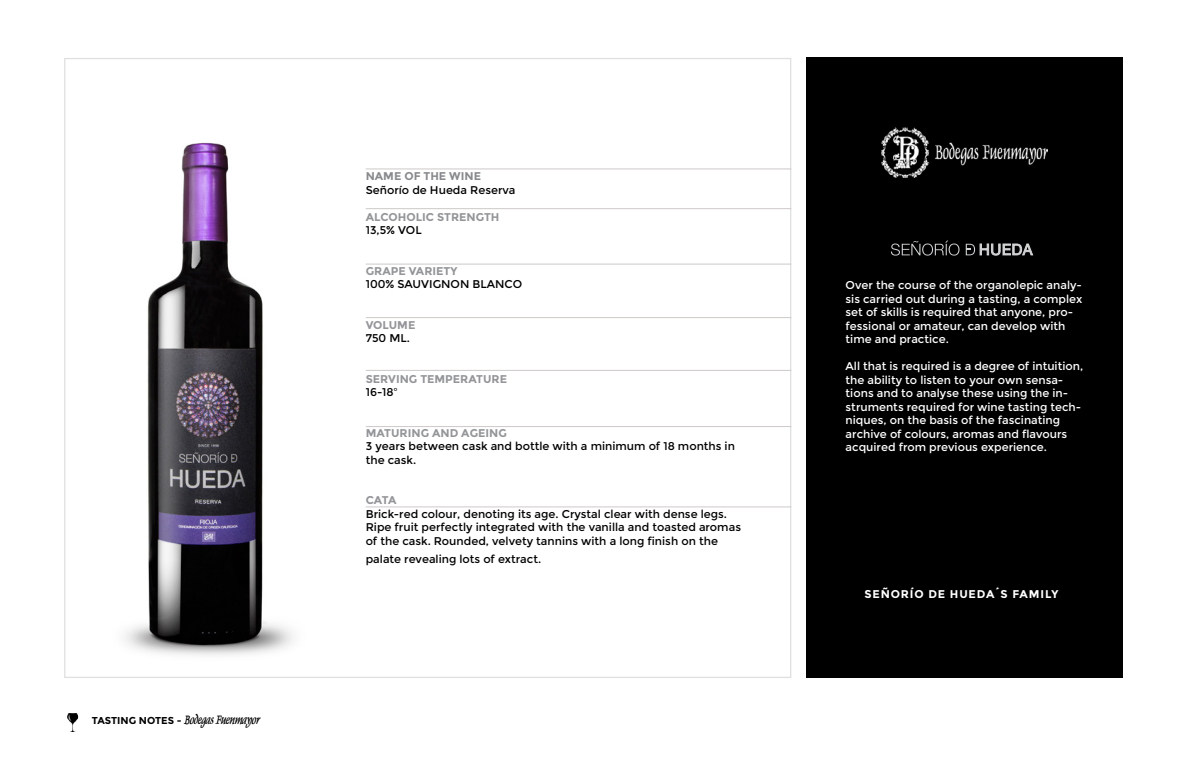
<style>
.page{position:relative;width:1190px;height:765px;background:#fff}
.page>*{position:absolute;margin:0;border:0;box-sizing:border-box;transform-origin:0 0}
.t1{font:italic 100 13.75px "Dolphin";color:#000}
.t2{font:11.25px/13.5px "Montserrat";color:#fff}
.t3{font:11.25px/13.5px "Montserrat";color:#000}
.t4{font:700 11.25px "Montserrat";color:#939598}
.t5{font:700 11.25px "Montserrat";letter-spacing:.075em;color:#fff}
.t6{font:700 11.25px "Montserrat";color:#888a8d}
.s1{font-family:"Montserrat";font-weight:700;font-style:normal;font-size:10px}
</style>
<div class="page">
<img style="left:125px;top:142px;width:168px;height:514px">
<div style="left:806px;top:58px;width:316px;height:620px;background:#000"></div>
<img style="left:881px;top:127px;width:166px;height:50px">
<hr style="left:366px;top:208px;width:425px;height:1px;background:#cec9c8">
<hr style="left:366px;top:169px;width:425px;height:1px;background:#cec9c8">
<hr style="left:366px;top:264px;width:425px;height:1px;background:#cec9c8">
<hr style="left:366px;top:317px;width:425px;height:1px;background:#cec9c8">
<hr style="left:366px;top:370px;width:425px;height:1px;background:#cec9c8">
<hr style="left:366px;top:426px;width:425px;height:1px;background:#cec9c8">
<hr style="left:366px;top:507px;width:425px;height:1px;background:#cec9c8">
<img style="left:67px;top:713px;width:12px;height:18px">
<svg style="left:891px;top:241px;width:68px;height:15px"></svg>
<svg style="left:965px;top:243px;width:68px;height:13px"></svg>
<p class="t1" style="left:92px;top:711px;width:169px"><span class="s1">TASTING NOTES -</span> Bodegas Fuenmayor</p>
<p class="t6" style="left:366px;top:170px;width:117px">NAME OF THE WINE</p>
<p class="t3" style="left:366px;top:183px;width:151px">Señorío de Hueda Reserva</p>
<p class="t4" style="left:366px;top:210px;width:135px">ALCOHOLIC STRENGTH</p>
<p class="t3" style="left:366px;top:224px;width:57px">13,5% VOL</p>
<p class="t4" style="left:366px;top:264px;width:93px">GRAPE VARIETY</p>
<p class="t3" style="left:366px;top:278px;width:158px">100% SAUVIGNON BLANCO</p>
<p class="t4" style="left:366px;top:318px;width:51px">VOLUME</p>
<p class="t3" style="left:366px;top:332px;width:46px">750 ML.</p>
<p class="t4" style="left:366px;top:372px;width:143px">SERVING TEMPERATURE</p>
<p class="t3" style="left:366px;top:386px;width:34px">16-18º</p>
<p class="t4" style="left:366px;top:426px;width:142px">MATURING AND AGEING</p>
<p class="t3" style="left:366px;top:440px;width:371px">3 years between cask and bottle with a minimum of 18 months in the cask.</p>
<p class="t4" style="left:366px;top:494px;width:32px">CATA</p>
<p class="t3" style="left:366px;top:507px;width:377px">Brick-red colour, denoting its age. Crystal clear with dense legs.<br>Ripe fruit perfectly integrated with the vanilla and toasted aromas of the cask. Rounded, velvety tannins with a long finish on the</p>
<p class="t3" style="left:366px;top:552px;width:177px">palate revealing lots of extract.</p>
<p class="t2" style="left:845px;top:279px;width:238px">Over the course of the organolepic analy&shy;sis carried out during a tasting, a complex set of skills is required that anyone, pro&shy;fessional or amateur, can develop with time and practice.</p>
<p class="t2" style="left:845px;top:360px;width:239px">All that is required is a degree of intuition, the ability to listen to your own sensa&shy;tions and to analyse these using the in&shy;struments required for wine tasting tech&shy;niques, on the basis of the fascinating archive of colours, aromas and flavours acquired from previous experience.</p>
<p class="t5" style="left:864px;top:588px;width:195px">SEÑORÍO DE HUEDA´S FAMILY</p>
</div>
